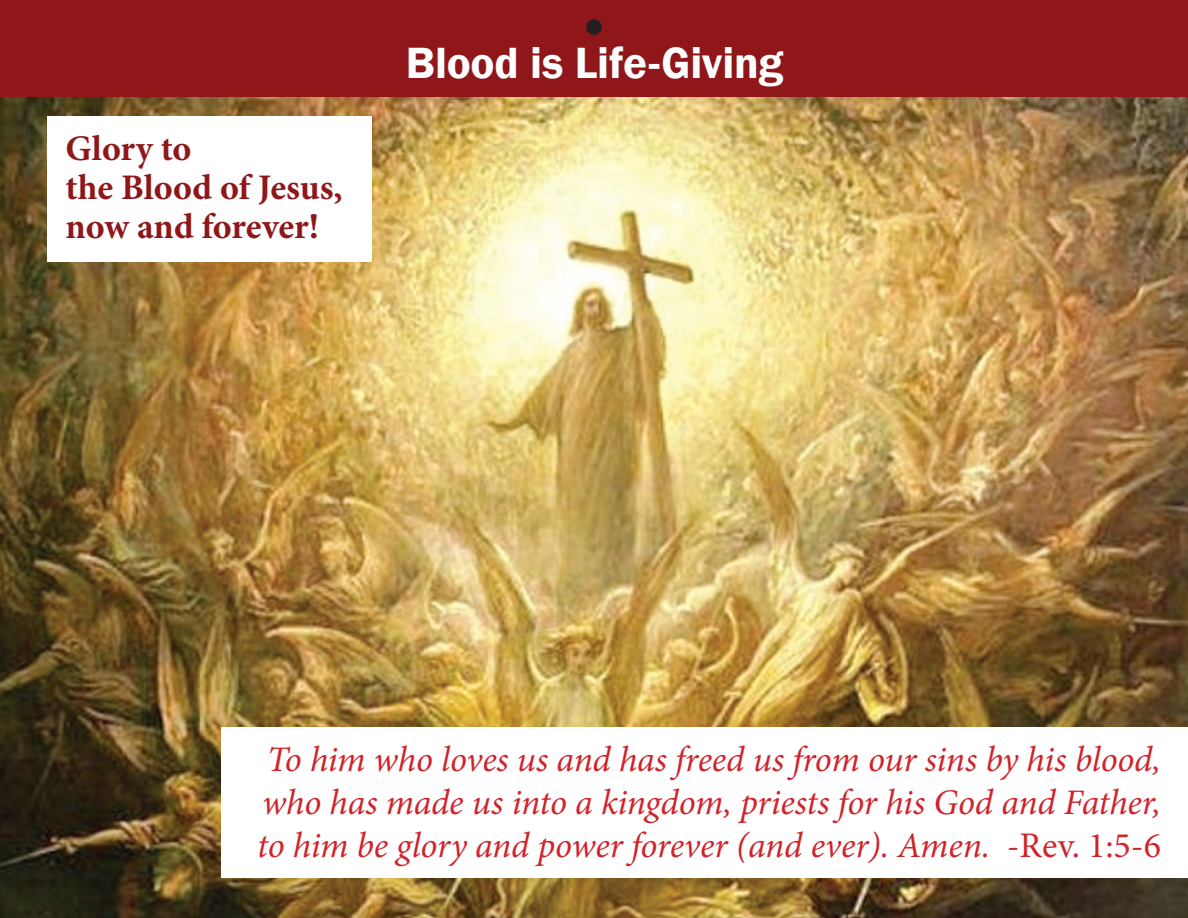
<style>
.page{position:relative;width:1188px;height:918px;background:#fff}
.page>*{position:absolute;margin:0;border:0;box-sizing:border-box;transform-origin:0 0}
.t1{font:600 45px "Franklin Gothic";letter-spacing:-.005em;color:#fff}
.t2{font:italic 36px/43.2px "Minion Pro";letter-spacing:-.005em;color:#d1232a;text-align:justify}
.t3{font:700 36px/39px "Minion Pro";color:#8f171a}
.s1{font-style:normal}
</style>
<div class="page">
<div style="left:0;top:0;width:1188px;height:97px;background:#8f171a"></div>
<img style="left:0;top:97px;width:1188px;height:821px">
<div style="left:48px;top:116px;width:324px;height:146px;background:#fff"></div>
<div style="left:221px;top:727px;width:967px;height:151px;background:#fff"></div>
<div style="left:586px;top:19px;width:16px;height:16px;background:#231f20;border-radius:50%"></div>
<p class="t3" style="left:66px;top:129px;width:279px">Glory to<br>the Blood of Jesus, now and forever!</p>
<p class="t1" style="left:406px;top:36px;width:379px">Blood is Life-Giving</p>
<p class="t2" style="left:257px;top:738px;width:905px">To him who loves us and has freed us from our sins by his blood, who has made us into a kingdom, priests for his God and Father, to him be glory and power forever (and ever). Amen. <span class="s1">-Rev. 1:5-6</span></p>
</div>
